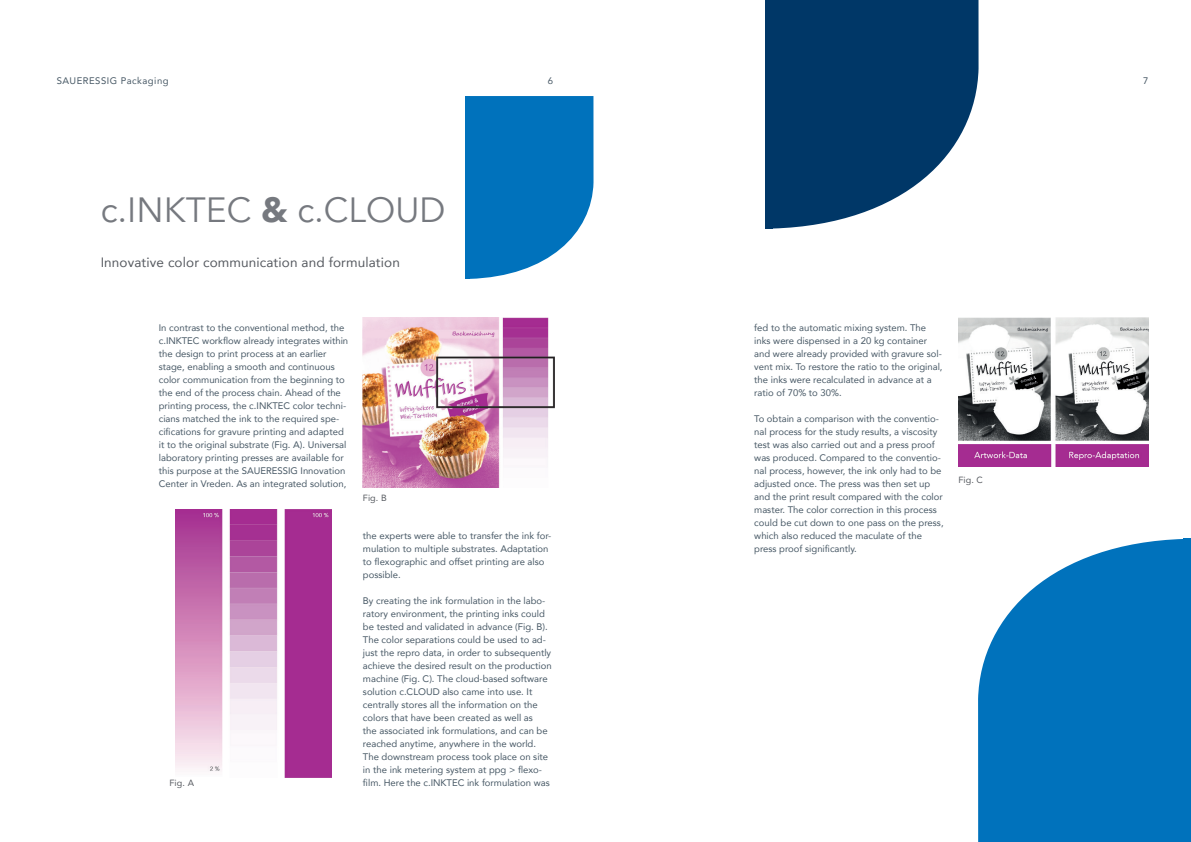
<style>
.page{position:relative;width:1191px;height:842px;background:#fff}
.page>*{position:absolute;margin:0;border:0;box-sizing:border-box;transform-origin:0 0}
.t1{font:35px "Avenir";color:#76797f}
.t2{font:13.5px "Avenir";letter-spacing:.01em;color:#55595f}
.t3{font:9.5px/13px "Avenir";color:#475865}
.t4{font:9.5px "Avenir";letter-spacing:.05em;color:#475865}
.t5{font:9px "Avenir";letter-spacing:.01em;color:#55595f}
.s1{font-weight:900}
</style>
<div class="page">
<svg style="left:978px;top:539px;width:205px;height:303px;background:#1e82c3"></svg>
<div style="left:1183px;top:539px;width:8px;height:303px;background:#0072bc"></div>
<svg style="left:772px;top:0;width:206px;height:229px;background:#26547d"></svg>
<div style="left:765px;top:0;width:7px;height:229px;background:#003767"></div>
<svg style="left:469px;top:96px;width:124px;height:183px;background:#1c81c3"></svg>
<hr style="left:465px;top:96px;width:4px;height:183px;background:#0072bc">
<img style="left:176px;top:509px;width:156px;height:268px">
<img style="left:363px;top:318px;width:192px;height:169px">
<img style="left:958px;top:318px;width:190px;height:148px">
<p class="t4" style="left:57px;top:73px;width:113px">SAUERESSIG Packaging</p>
<p class="t3" style="left:547px;top:74px;width:7px">6</p>
<p class="t3" style="left:1143px;top:74px;width:7px">7</p>
<h1 class="t1" style="left:101px;top:189px;width:346px">c.INKTEC <span class="s1">&amp;</span> c.CLOUD</h1>
<h2 class="t2" style="left:101px;top:251px;width:301px">Innovative color communication and formulation</h2>
<p class="t3" style="left:159px;top:321px;width:191px">In contrast to the conventional method, the c.INKTEC workflow already integrates within the design to print process at an earlier stage, enabling a smooth and continuous color communication from the beginning to the end of the process chain. Ahead of the printing process, the c.INKTEC color techni&shy;cians matched the ink to the required spe&shy;cifications for gravure printing and adapted it to the original substrate (Fig. A). Universal laboratory printing presses are available for this purpose at the SAUERESSIG Innovation Center in Vreden. As an integrated solution,</p>
<p class="t5" style="left:169px;top:776px;width:26px">Fig. A</p>
<p class="t5" style="left:363px;top:490px;width:25px">Fig. B</p>
<p class="t3" style="left:363px;top:529px;width:190px">the experts were able to transfer the ink for&shy;mulation to multiple substrates. Adaptation to flexographic and offset printing are also possible.</p>
<p class="t3" style="left:363px;top:594px;width:190px">By creating the ink formulation in the labo&shy;ratory environment, the printing inks could be tested and validated in advance (Fig. B).<br>The color separations could be used to ad&shy;just the repro data, in order to subsequently achieve the desired result on the production machine (Fig. C). The cloud-based software solution c.CLOUD also came into use. It centrally stores all the information on the colors that have been created as well as<br>the associated ink formulations, and can be reached anytime, anywhere in the world.<br>The downstream process took place on site in the ink metering system at ppg &gt; flexo&shy;film. Here the c.INKTEC ink formulation was</p>
<p class="t3" style="left:754px;top:321px;width:190px">fed to the automatic mixing system. The inks were dispensed in a 20 kg container and were already provided with gravure sol&shy;vent mix. To restore the ratio to the original, the inks were recalculated in advance at a ratio of 70% to 30%.</p>
<p class="t3" style="left:754px;top:412px;width:191px">To obtain a comparison with the conventio&shy;nal process for the study results, a viscosity test was also carried out and a press proof was produced. Compared to the conventio&shy;nal process, however, the ink only had to be adjusted once. The press was then set up and the print result compared with the color master. The color correction in this process could be cut down to one pass on the press, which also reduced the maculate of the press proof significantly.</p>
<p class="t5" style="left:958px;top:473px;width:26px">Fig. C</p>
</div>
